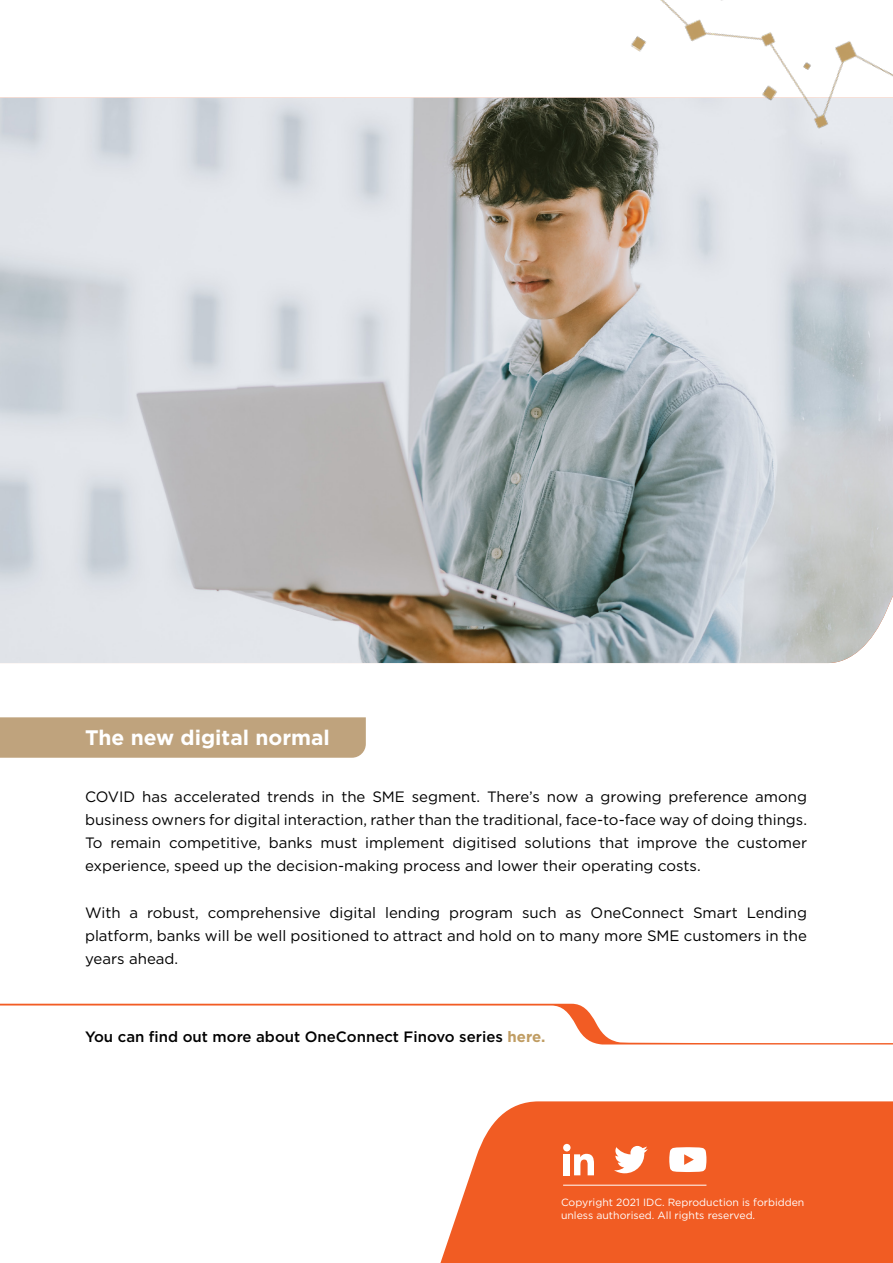
<style>
.page{position:relative;width:893px;height:1263px;background:#fff}
.page>*{position:absolute;margin:0;border:0;box-sizing:border-box;transform-origin:0 0}
.t1{font:700 21px "Gotham";color:#fff}
.t2{font:15px/23.2px "Gotham";color:#000;text-align:justify}
.t3{font:500 15px "Gotham";color:#000}
.t4{font:10.5px/13.5px "Gotham";color:#fff}
.s1{font-weight:700;color:#c09d63}
</style>
<div class="page">
<img style="left:0;top:98px;width:893px;height:565px">
<div style="left:0;top:717px;width:366px;height:41px;background:#bfa37d"></div>
<img style="left:596px;top:0;width:297px;height:210px">
<svg style="left:0;top:1004px;width:893px;height:40px"></svg>
<svg style="left:440px;top:1101px;width:453px;height:162px;background:#f26733"></svg>
<svg style="left:669px;top:1147px;width:37px;height:25px"></svg>
<svg style="left:614px;top:1146px;width:34px;height:27px"></svg>
<svg style="left:574px;top:1154px;width:20px;height:21px"></svg>
<div style="left:564px;top:1154px;width:6px;height:21px;background:#fff"></div>
<div style="left:563px;top:1144px;width:7px;height:7px;background:#fff;border-radius:50%"></div>
<hr style="left:563px;top:1185px;width:143px;height:1px;background:#fff">
<h1 class="t1" style="left:85px;top:724px;width:246px">The new digital normal</h1>
<p class="t2" style="left:85px;top:784px;width:724px">COVID has accelerated trends in the SME segment. There’s now a growing preference among business owners for digital interaction, rather than the traditional, face-to-face way of doing things.<br>To remain competitive, banks must implement digitised solutions that improve the customer experience, speed up the decision-making process and lower their operating costs.</p>
<p class="t2" style="left:85px;top:901px;width:723px">With a robust, comprehensive digital lending program such as OneConnect Smart Lending platform, banks will be well positioned to attract and hold on to many more SME customers in the years ahead.</p>
<p class="t3" style="left:85px;top:1027px;width:462px">You can find out more about OneConnect Finovo series <span class="s1">here.</span></p>
<p class="t4" style="left:561px;top:1195px;width:245px">Copyright 2021 IDC. Reproduction is forbidden unless authorised. All rights reserved.</p>
</div>
